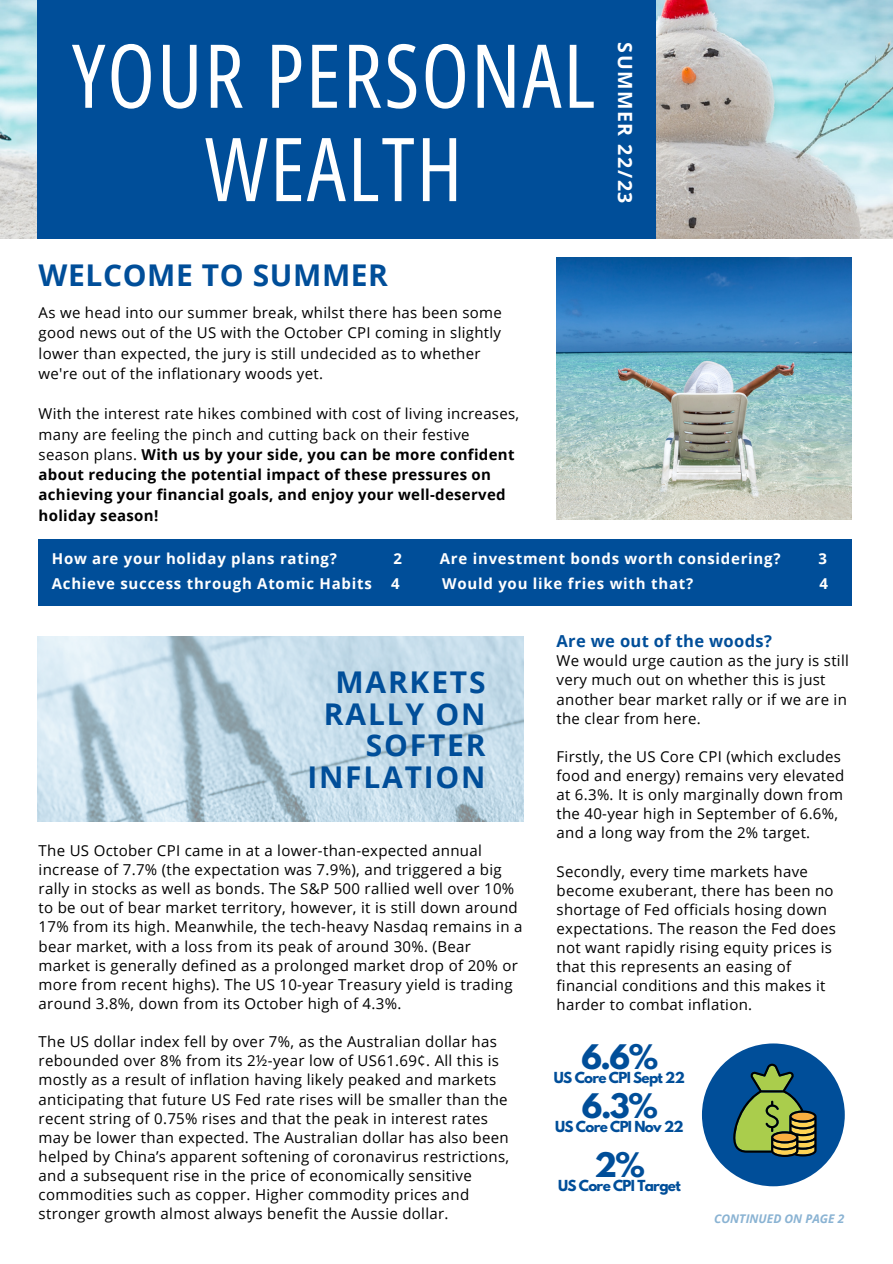
<style>
.page{position:relative;width:893px;height:1264px;background:#fff}
.page>*{position:absolute;margin:0;border:0;box-sizing:border-box;transform-origin:0 0}
.t1{font:88.2px/93.3px "Open Sans Hebrew Condensed";letter-spacing:.02em;color:#fff;text-align:center}
.t2{font:700 30px/31.5px "Open Sans";letter-spacing:.06em;color:#004e99;text-align:right}
.t3{font:700 30px "Open Sans";letter-spacing:.02em;color:#004e99}
.t4{font:700 30px "League Spartan";color:#004e99}
.t5{font:700 19.5px "Open Sans";letter-spacing:.08em;color:#fff}
.t6{font:700 16.5px "Open Sans";letter-spacing:.02em;color:#004e99}
.t7{font:15px/19px "Open Sans";letter-spacing:.02em;color:#000}
.t8{font:700 15px/20.2px "Open Sans";letter-spacing:.02em;color:#000}
.t9{font:700 15px "Open Sans";letter-spacing:.05em;color:#fff}
.t10{font:700 13.5px "League Spartan";letter-spacing:-.05em;color:#004e99}
.t11{font:italic 700 12px "Open Sans";color:#8ab3d3}
.s1{font-weight:400}
</style>
<div class="page">
<img style="left:0;top:0;width:892px;height:238px">
<div style="left:38px;top:0;width:618px;height:238px;background:#004e99"></div>
<img style="left:38px;top:637px;width:485px;height:184px">
<div style="left:39px;top:539px;width:812px;height:67px;background:#004e99"></div>
<img style="left:556px;top:257px;width:295px;height:262px">
<div style="left:702px;top:1043px;width:142px;height:143px;background:#004e99;border-radius:50%"></div>
<svg style="left:733px;top:1063px;width:83px;height:93px"></svg>
<h1 class="t1" style="left:72px;top:30px;width:525px">YOUR PERSONAL<br>WEALTH</h1>
<h3 class="t5" style="left:639px;top:42px;width:163px;rotate:90deg">SUMMER 22/23</h3>
<h2 class="t3" style="left:39px;top:253px;width:351px">WELCOME TO SUMMER</h2>
<p class="t7" style="left:39px;top:302px;width:464px;line-height:20.2px">As we head into our summer break, whilst there has been some good news out of the US with the October CPI coming in slightly lower than expected, the jury is still undecided as to whether we're out of the inflationary woods yet.</p>
<p class="t8" style="left:39px;top:403px;width:482px"><span class="s1">With the interest rate hikes combined with cost of living increases, many are feeling the pinch and cutting back on their festive season plans.</span> With us by your side, you can be more confident about reducing the potential impact of these pressures on achieving your financial goals, and enjoy your well-deserved holiday season!</p>
<p class="t9" style="left:52px;top:548px;width:286px">How are your holiday plans rating?</p>
<p class="t9" style="left:393px;top:548px;width:10px">2</p>
<p class="t9" style="left:440px;top:548px;width:342px">Are investment bonds worth considering?</p>
<p class="t9" style="left:818px;top:548px;width:10px">3</p>
<p class="t9" style="left:52px;top:572px;width:321px">Achieve success through Atomic Habits</p>
<p class="t9" style="left:391px;top:572px;width:10px">4</p>
<p class="t9" style="left:442px;top:572px;width:252px">Would you like fries with that?</p>
<p class="t9" style="left:819px;top:572px;width:10px">4</p>
<h2 class="t2" style="left:307px;top:666px;width:180px">MARKETS<br>RALLY ON<br>SOFTER<br>INFLATION</h2>
<p class="t7" style="left:39px;top:840px;width:485px">The US October CPI came in at a lower-than-expected annual increase of 7.7% (the expectation was 7.9%), and triggered a big rally in stocks as well as bonds. The S&amp;P 500 rallied well over 10% to be out of bear market territory, however, it is still down around 17% from its high. Meanwhile, the tech-heavy Nasdaq remains in a bear market, with a loss from its peak of around 30%. (Bear market is generally defined as a prolonged market drop of 20% or more from recent highs). The US 10-year Treasury yield is trading around 3.8%, down from its October high of 4.3%.</p>
<p class="t7" style="left:39px;top:1031px;width:472px">The US dollar index fell by over 7%, as the Australian dollar has rebounded over 8% from its 2½-year low of US61.69¢. All this is mostly as a result of inflation having likely peaked and markets anticipating that future US Fed rate rises will be smaller than the recent string of 0.75% rises and that the peak in interest rates may be lower than expected. The Australian dollar has also been helped by China’s apparent softening of coronavirus restrictions, and a subsequent rise in the price of economically sensitive commodities such as copper. Higher commodity prices and stronger growth almost always benefit the Aussie dollar.</p>
<p class="t6" style="left:556px;top:629px;width:217px">Are we out of the woods?</p>
<p class="t7" style="left:556px;top:651px;width:294px">We would urge caution as the jury is still very much out on whether this is just another bear market rally or if we are in the clear from here.</p>
<p class="t7" style="left:556px;top:746px;width:289px">Firstly, the US Core CPI (which excludes food and energy) remains very elevated at 6.3%. It is only marginally down from the 40-year high in September of 6.6%, and a long way from the 2% target.</p>
<p class="t7" style="left:556px;top:861px;width:281px">Secondly, every time markets have become exuberant, there has been no shortage of Fed officials hosing down expectations. The reason the Fed does not want rapidly rising equity prices is that this represents an easing of financial conditions and this makes it harder to combat inflation.</p>
<h2 class="t4" style="left:581px;top:1042px;width:78px">6.6%</h2>
<p class="t10" style="left:554px;top:1071px;width:132px">US Core CPI Sept 22</p>
<h2 class="t4" style="left:581px;top:1090px;width:77px">6.3%</h2>
<p class="t10" style="left:555px;top:1119px;width:130px">US Core CPI Nov 22</p>
<h2 class="t4" style="left:594px;top:1149px;width:52px">2%</h2>
<p class="t10" style="left:558px;top:1178px;width:124px">US Core CPI Target</p>
<p class="t11" style="left:714px;top:1209px;width:132px">CONTINUED ON PAGE 2</p>
</div>
